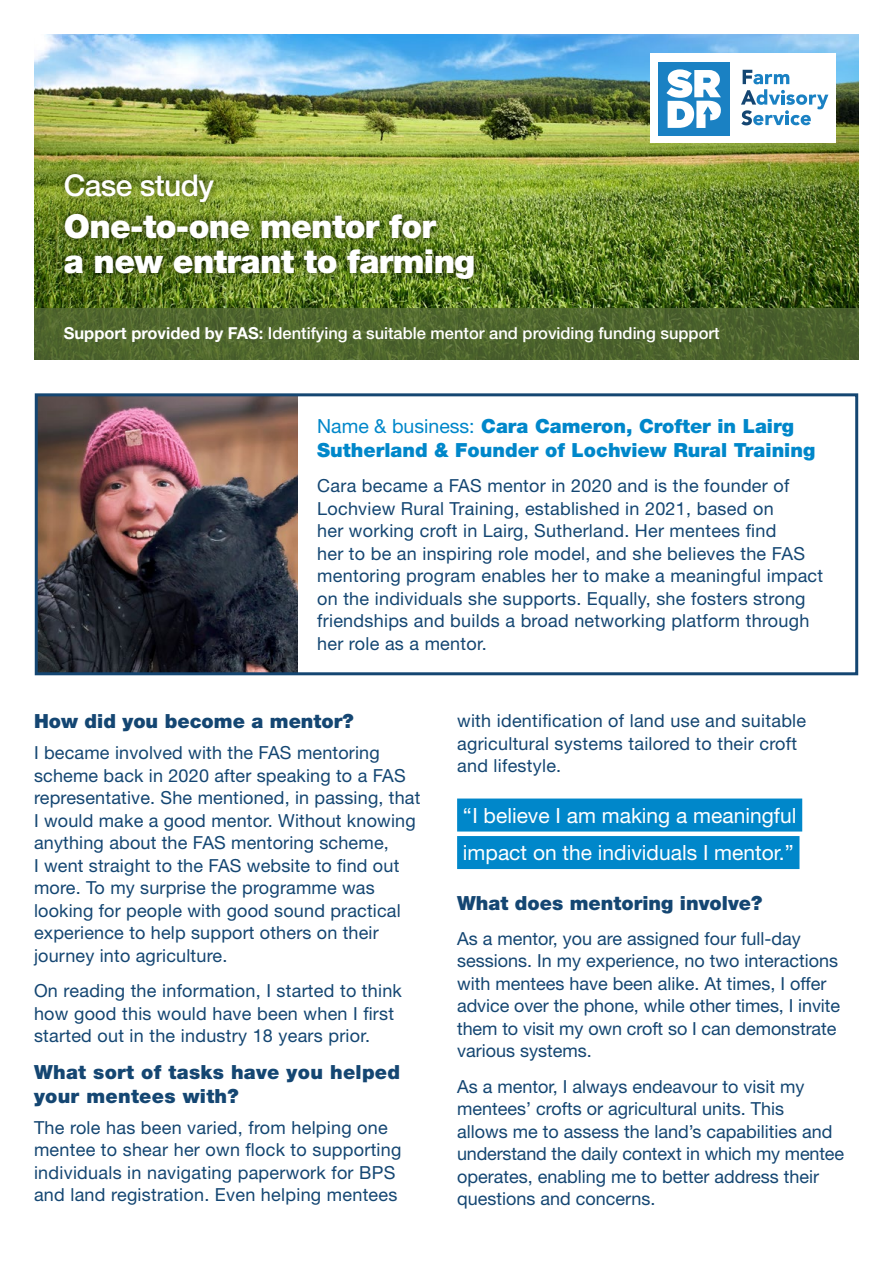
<style>
.page{position:relative;width:893px;height:1263px;background:#fff}
.page>*{position:absolute;margin:0;border:0;box-sizing:border-box;transform-origin:0 0}
.t1{font:900 33px/34.5px "Helvetica Neue LT Std";letter-spacing:-.02em;color:#fff}
.t2{font:500 30px "Helvetica Neue LT Std";letter-spacing:-.02em;color:#fff}
.Paragraph_Style_1_copy{font:21px/37.5px "Helvetica Neue LT Std";color:#fff}
.Front_Body{font:900 19.5px/24px "Helvetica Neue LT Std";color:#0087ca}
.Front_Subhead{font:900 19.5px/24px "Helvetica Neue LT Std";letter-spacing:.015em;color:#144672}
.Front_Body-2{font:900 19.5px "Helvetica Neue LT Std";color:#144672}
.Front_Body-3{font:18px/22.5px "Helvetica Neue LT Std";letter-spacing:.015em;color:#144672}
.Front_Body_END{font:18px/22.5px "Helvetica Neue LT Std";color:#144672}
.Front_Body-4{font:500 16.5px "Helvetica Neue LT Std";color:#fff}
.s1{font-weight:700}
.s2{font-weight:400}
</style>
<div class="page">
<div style="left:457px;top:798px;width:345px;height:33px;background:#0087ca"></div>
<div style="left:457px;top:836px;width:342px;height:33px;background:#0087ca"></div>
<img style="left:39px;top:397px;width:259px;height:274px">
<div style="left:35px;top:393px;width:823px;height:282px;border:3px solid #144672"></div>
<img style="left:34px;top:34px;width:825px;height:274px">
<div style="left:55px;top:204px;width:429px;height:84px;background:#000;opacity:.6"></div>
<div style="left:56px;top:164px;width:166px;height:48px;background:#000;opacity:.6"></div>
<div style="left:651px;top:54px;width:185px;height:89px;background:#fff"></div>
<div style="left:658px;top:62px;width:72px;height:73px;background:#1a81c3"></div>
<svg style="left:741px;top:70px;width:87px;height:55px"></svg>
<svg style="left:666px;top:69px;width:55px;height:59px"></svg>
<svg style="left:34px;top:308px;width:825px;height:51px;background:#4f662e"></svg>
<p class="t2" style="left:64px;top:167px;width:152px">Case study</p>
<p class="t1" style="left:64px;top:209px;width:413px">One-to-one mentor for<br>a new entrant to farming</p>
<p class="Front_Body-4" style="left:64px;top:323px;width:657px"><span class="s1">Support provided by FAS:</span> Identifying a suitable mentor and providing funding support</p>
<p class="Front_Body" style="left:317px;top:414px;width:500px"><span class="s2">Name &amp; business:</span> Cara Cameron, Crofter in Lairg<br>Sutherland &amp; Founder of Lochview Rural Training</p>
<p class="Front_Body-3" style="left:317px;top:474px;width:507px">Cara became a FAS mentor in 2020 and is the founder of Lochview Rural Training, established in 2021, based on<br>her working croft in Lairg, Sutherland. Her mentees find<br>her to be an inspiring role model, and she believes the FAS mentoring program enables her to make a meaningful impact on the individuals she supports. Equally, she fosters strong friendships and builds a broad networking platform through her role as a mentor.</p>
<p class="Front_Subhead" style="left:34px;top:709px;width:321px">How did you become a mentor?</p>
<p class="Front_Body-3" style="left:34px;top:741px;width:388px">I became involved with the FAS mentoring scheme back in 2020 after speaking to a FAS representative. She mentioned, in passing, that I would make a good mentor. Without knowing anything about the FAS mentoring scheme,<br>I went straight to the FAS website to find out more. To my surprise the programme was looking for people with good sound practical experience to help support others on their journey into agriculture.</p>
<p class="Front_Body-3" style="left:34px;top:979px;width:369px">On reading the information, I started to think how good this would have been when I first started out in the industry 18 years prior.</p>
<p class="Front_Subhead" style="left:34px;top:1060px;width:368px">What sort of tasks have you helped your mentees with?</p>
<p class="Front_Body-3" style="left:34px;top:1116px;width:369px">The role has been varied, from helping one mentee to shear her own flock to supporting individuals in navigating paperwork for BPS and land registration. Even helping mentees</p>
<p class="Front_Body-3" style="left:457px;top:709px;width:351px">with identification of land use and suitable agricultural systems tailored to their croft and lifestyle.</p>
<p class="Paragraph_Style_1_copy" style="left:463px;top:796px;width:335px">“I believe I am making a meaningful impact on the individuals I mentor.”</p>
<p class="Front_Body-2" style="left:457px;top:891px;width:307px">What does mentoring involve?</p>
<p class="Front_Body_END" style="left:457px;top:927px;width:384px">As a mentor, you are assigned four full-day sessions. In my experience, no two interactions with mentees have been alike. At times, I offer advice over the phone, while other times, I invite them to visit my own croft so I can demonstrate various systems.</p>
<p class="Front_Body_END" style="left:457px;top:1075px;width:388px">As a mentor, I always endeavour to visit my mentees’ crofts or agricultural units. This<br>allows me to assess the land’s capabilities and understand the daily context in which my mentee operates, enabling me to better address their questions and concerns.</p>
</div>
